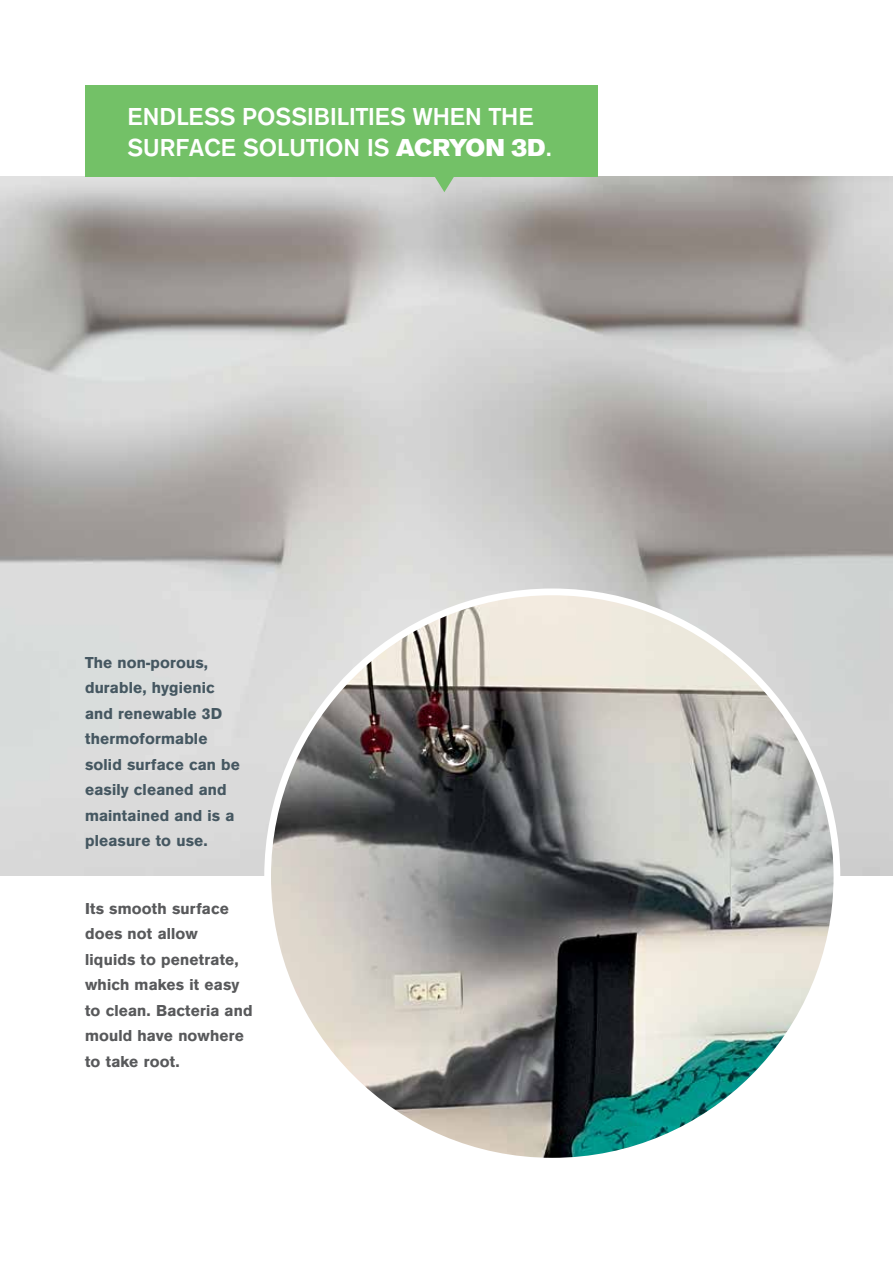
<style>
.page{position:relative;width:893px;height:1263px;background:#fff}
.page>*{position:absolute;margin:0;border:0;box-sizing:border-box;transform-origin:0 0}
.t1{font:500 25.5px/30.6px "Accius TEE";color:#fff}
.t2{font:700 16.5px/25.5px "Accius TEE";letter-spacing:.01em;color:#455761}
.t3{font:700 16.5px/25.5px "Accius TEE";letter-spacing:.01em;color:#58595b}
.s1{font-family:"Accius TEE Ultr";font-weight:400}
</style>
<div class="page">
<img style="left:0;top:176px;width:893px;height:700px">
<img style="left:268px;top:592px;width:569px;height:569px;border-radius:285px">
<div style="left:85px;top:85px;width:512px;height:91px;background:#73c167"></div>
<svg style="left:435px;top:176px;width:19px;height:16px"></svg>
<h1 class="t1" style="left:128px;top:102px;width:426px">ENDLESS POSSIBILITIES WHEN THE<br>SURFACE SOLUTION IS <span class="s1">ACRYON 3D</span>.</h1>
<p class="t2" style="left:85px;top:650px;width:157px">The non-porous, durable, hygienic and renewable 3D thermoformable solid surface can be easily cleaned and maintained and is a pleasure to use.</p>
<p class="t3" style="left:85px;top:896px;width:169px">Its smooth surface does not allow<br>liquids to penetrate, which makes it easy to clean. Bacteria and mould have nowhere to take root.</p>
</div>
